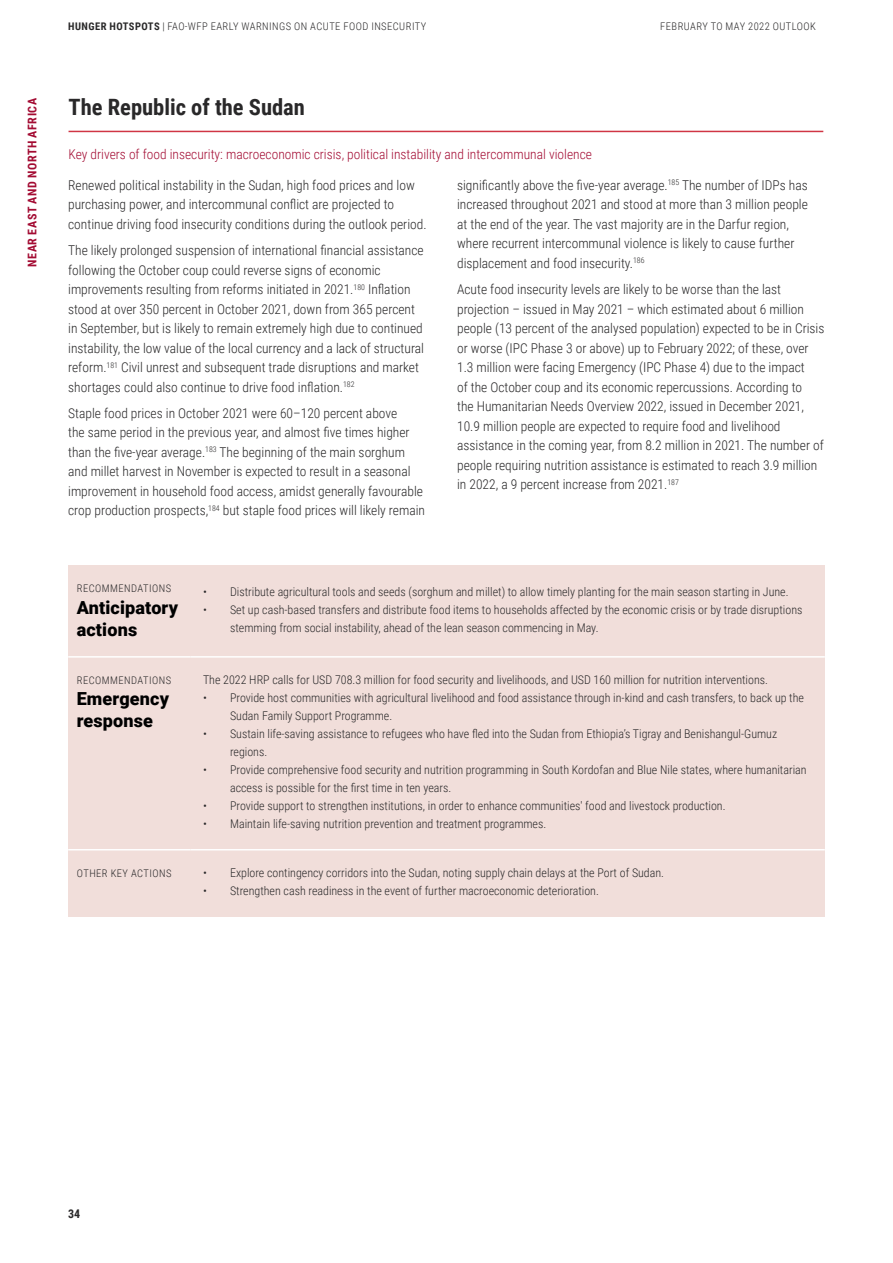
<style>
.page{position:relative;width:893px;height:1263px;background:#fff}
.page>*{position:absolute;margin:0;border:0;box-sizing:border-box;transform-origin:0 0}
.t1{font:700 22.5px "Roboto Condensed";color:#292829}
.t2{font:900 18px/21.6px "Roboto";letter-spacing:.01em;color:#000}
.t3{font:300 13.5px/19.5px "Roboto Condensed";color:#292829}
.t4{font:300 13.5px "Roboto Condensed";color:#a30c33}
.t5{font:300 12px/18px "Roboto Condensed";color:#292829}
.t6{font:700 12px "Roboto Condensed";letter-spacing:.045em;color:#a30c33}
.t7{font:700 12px "Roboto Condensed";color:#292829}
.t8{font:300 10.5px "Roboto Condensed";letter-spacing:.045em;color:#292829}
.s1{font-weight:700}
</style>
<div class="page">
<hr style="left:69px;top:131px;width:754px;height:1px;background:#d03544">
<div style="left:68px;top:566px;width:757px;height:350px;background:#f1deda"></div>
<hr style="left:68px;top:656px;width:122px;height:2px;background:#fff">
<hr style="left:190px;top:656px;width:635px;height:2px;background:#fff">
<hr style="left:68px;top:849px;width:122px;height:1px;background:#fff">
<hr style="left:190px;top:849px;width:635px;height:1px;background:#fff">
<p class="t8" style="left:68px;top:19px;width:360px"><span class="s1">HUNGER HOTSPOTS</span> | FAO-WFP EARLY WARNINGS ON ACUTE FOOD INSECURITY</p>
<p class="t8" style="left:660px;top:19px;width:157px">FEBRUARY TO MAY 2022 OUTLOOK</p>
<p class="t6" style="left:24px;top:267px;width:170px;rotate:-90deg">NEAR EAST AND NORTH AFRICA</p>
<h1 class="t1" style="left:69px;top:91px;width:238px">The Republic of the Sudan</h1>
<p class="t4" style="left:69px;top:144px;width:525px">Key drivers of food insecurity: macroeconomic crisis, political instability and intercommunal violence</p>
<p class="t3" style="left:68px;top:175px;width:360px">Renewed political instability in the Sudan, high food prices and low purchasing power, and intercommunal conflict are projected to continue driving food insecurity conditions during the outlook period.</p>
<p class="t3" style="left:68px;top:240px;width:357px">The likely prolonged suspension of international financial assistance following the October coup could reverse signs of economic improvements resulting from reforms initiated in 2021.<sup>180</sup> Inflation stood at over 350 percent in October 2021, down from 365 percent in September, but is likely to remain extremely high due to continued instability, the low value of the local currency and a lack of structural reform.<sup>181</sup> Civil unrest and subsequent trade disruptions and market shortages could also continue to drive food inflation.<sup>182</sup></p>
<p class="t3" style="left:68px;top:403px;width:358px">Staple food prices in October 2021 were 60–120 percent above<br>the same period in the previous year, and almost five times higher than the five-year average.<sup>183</sup> The beginning of the main sorghum and millet harvest in November is expected to result in a seasonal improvement in household food access, amidst generally favourable crop production prospects,<sup>184</sup> but staple food prices will likely remain</p>
<p class="t3" style="left:457px;top:175px;width:352px">significantly above the five-year average.<sup>185</sup> The number of IDPs has increased throughout 2021 and stood at more than 3 million people at the end of the year. The vast majority are in the Darfur region, where recurrent intercommunal violence is likely to cause further displacement and food insecurity.<sup>186</sup></p>
<p class="t3" style="left:457px;top:279px;width:369px">Acute food insecurity levels are likely to be worse than the last projection – issued in May 2021 – which estimated about 6 million people (13 percent of the analysed population) expected to be in Crisis or worse (IPC Phase 3 or above) up to February 2022; of these, over 1.3 million were facing Emergency (IPC Phase 4) due to the impact<br>of the October coup and its economic repercussions. According to<br>the Humanitarian Needs Overview 2022, issued in December 2021, 10.9 million people are expected to require food and livelihood assistance in the coming year, from 8.2 million in 2021. The number of people requiring nutrition assistance is estimated to reach 3.9 million in 2022, a 9 percent increase from 2021.<sup>187</sup></p>
<p class="t8" style="left:77px;top:581px;width:96px">RECOMMENDATIONS</p>
<h2 class="t2" style="left:77px;top:596px;width:103px">Anticipatory actions</h2>
<p class="t8" style="left:77px;top:672px;width:96px">RECOMMENDATIONS</p>
<h2 class="t2" style="left:77px;top:687px;width:94px">Emergency response</h2>
<p class="t5" style="left:203px;top:583px;width:587px">• Distribute agricultural tools and seeds (sorghum and millet) to allow timely planting for the main season starting in June.</p>
<p class="t5" style="left:230px;top:601px;width:574px;text-indent:-27px">• Set up cash-based transfers and distribute food items to households affected by the economic crisis or by trade disruptions stemming from social instability, ahead of the lean season commencing in May.</p>
<p class="t5" style="left:203px;top:671px;width:566px">The 2022 HRP calls for USD 708.3 million for food security and livelihoods, and USD 160 million for nutrition interventions.</p>
<p class="t5" style="left:230px;top:689px;width:575px;text-indent:-27px">• Provide host communities with agricultural livelihood and food assistance through in-kind and cash transfers, to back up the<br>Sudan Family Support Programme.</p>
<p class="t5" style="left:230px;top:725px;width:549px;text-indent:-27px">• Sustain life-saving assistance to refugees who have fled into the Sudan from Ethiopia’s Tigray and Benishangul-Gumuz regions.</p>
<p class="t5" style="left:230px;top:761px;width:578px;text-indent:-27px">• Provide comprehensive food security and nutrition programming in South Kordofan and Blue Nile states, where humanitarian access is possible for the first time in ten years.</p>
<p class="t5" style="left:203px;top:797px;width:524px">• Provide support to strengthen institutions, in order to enhance communities' food and livestock production.</p>
<p class="t5" style="left:203px;top:815px;width:345px">• Maintain life-saving nutrition prevention and treatment programmes.</p>
<p class="t8" style="left:77px;top:865px;width:96px">OTHER KEY ACTIONS</p>
<p class="t5" style="left:203px;top:864px;width:463px">• Explore contingency corridors into the Sudan, noting supply chain delays at the Port of Sudan.</p>
<p class="t5" style="left:203px;top:882px;width:397px">• Strengthen cash readiness in the event of further macroeconomic deterioration.</p>
<p class="t7" style="left:68px;top:1205px;width:14px">34</p>
</div>
